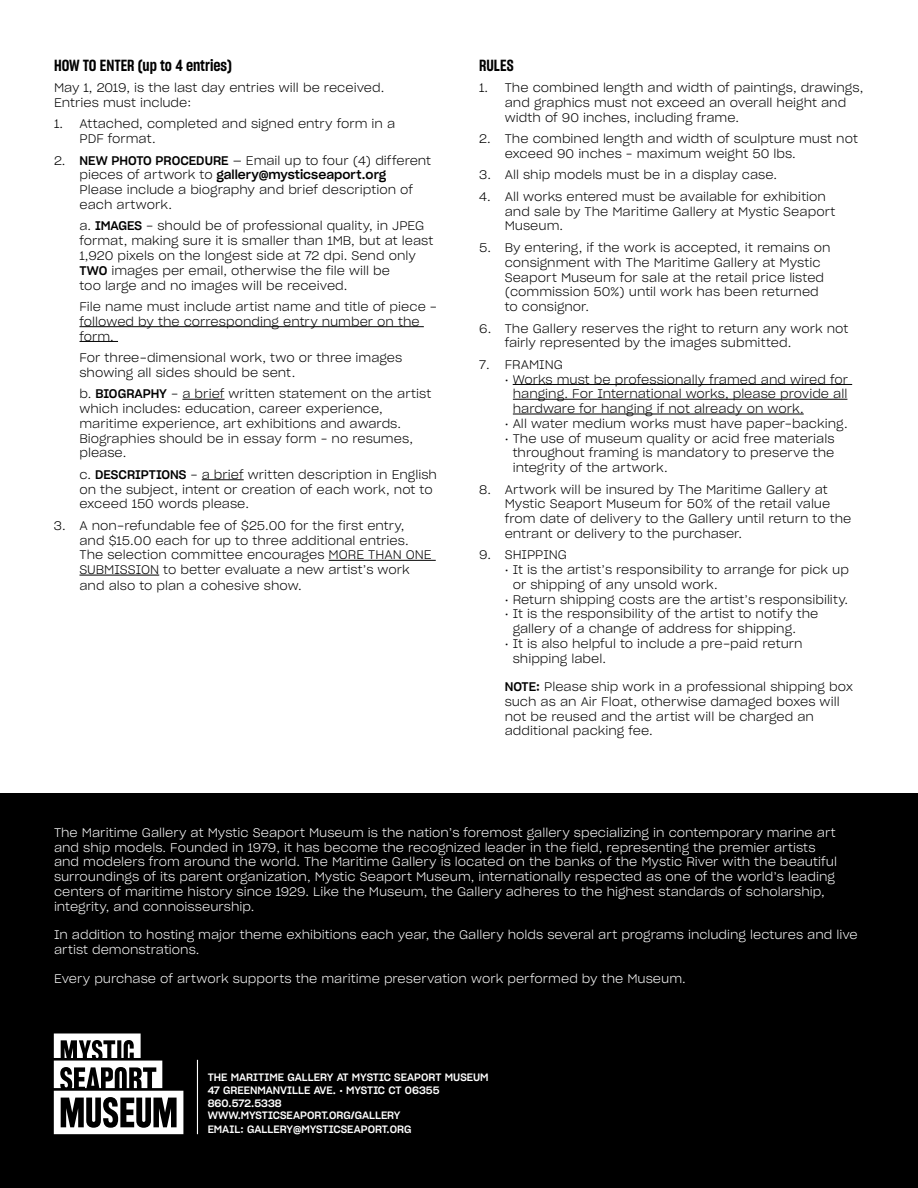
<style>
.page{position:relative;width:918px;height:1188px;background:#fff}
.page>*{position:absolute;margin:0;border:0;box-sizing:border-box;transform-origin:0 0}
.t1{font:15.75px "Sharp Grotesk Sm Bold 15";color:#000}
.t2{font:12.3px/14.7px "Sharp Grotesk Light 20";color:#000}
.t3{font:12.3px/14.7px "Sharp Grotesk Light 20";color:#fff}
.t4{font:12.3px "Sharp Grotesk Medium 20";color:#000}
.t5{font:10.5px/12.6px "Sharp Grotesk Medium 20";color:#fff}
.s1{font-family:"Sharp Grotesk Medium 20"}
.s2{font-family:"Sharp Grotesk Light 20"}
</style>
<div class="page">
<div style="left:0;top:794px;width:918px;height:394px;background:#000"></div>
<hr style="left:80px;top:326px;width:344px;height:1px;background:#000">
<hr style="left:80px;top:341px;width:38px;height:1px;background:#000">
<hr style="left:182px;top:399px;width:43px;height:1px;background:#000">
<hr style="left:202px;top:479px;width:42px;height:1px;background:#000">
<hr style="left:329px;top:560px;width:107px;height:1px;background:#000">
<hr style="left:80px;top:575px;width:79px;height:1px;background:#000">
<hr style="left:513px;top:384px;width:339px;height:1px;background:#000">
<hr style="left:513px;top:399px;width:334px;height:1px;background:#000">
<hr style="left:513px;top:414px;width:291px;height:1px;background:#000">
<svg style="left:54px;top:1034px;width:129px;height:100px"></svg>
<hr style="left:197px;top:1060px;width:1px;height:74px;background:#fff">
<p class="t1" style="left:54px;top:54px;width:180px">HOW TO ENTER (up to 4 entries)</p>
<p class="t2" style="left:54px;top:80px;width:332px">May 1, 2019, is the last day entries will be received.<br>Entries must include:</p>
<p class="t2" style="left:79px;top:116px;width:317px;text-indent:-25px">1. Attached, completed and signed entry form in a<br>PDF format.</p>
<p class="t2" style="left:54px;top:153px;width:379px">2. <span class="s1">NEW PHOTO PROCEDURE</span> — Email up to four (4) different</p>
<p class="t4" style="left:79px;top:165px;width:308px"><span class="s2">pieces of artwork to</span> gallery@mysticseaport.org</p>
<p class="t2" style="left:79px;top:182px;width:335px">Please include a biography and brief description of each artwork.</p>
<p class="t2" style="left:79px;top:218px;width:355px">a. <span class="s1">IMAGES</span> - should be of professional quality, in JPEG format, making sure it is smaller than 1MB, but at least 1,920 pixels on the longest side at 72 dpi. Send only <span class="s1">TWO</span> images per email, otherwise the file will be<br>too large and no images will be received.</p>
<p class="t2" style="left:79px;top:299px;width:359px">File name must include artist name and title of piece - followed by the corresponding entry number on the form.</p>
<p class="t2" style="left:79px;top:350px;width:325px">For three-dimensional work, two or three images showing all sides should be sent.</p>
<p class="t2" style="left:79px;top:386px;width:353px">b. <span class="s1">BIOGRAPHY</span> - a brief written statement on the artist which includes: education, career experience, maritime experience, art exhibitions and awards.<br>Biographies should be in essay form – no resumes, please.</p>
<p class="t2" style="left:79px;top:467px;width:359px">c. <span class="s1">DESCRIPTIONS</span> - a brief written description in English on the subject, intent or creation of each work, not to exceed 150 words please.</p>
<p class="t2" style="left:79px;top:518px;width:331px;text-indent:-25px">3. A non-refundable fee of $25.00 for the first entry, and $15.00 each for up to three additional entries.<br>The selection committee encourages m ore than</p>
<p class="t2" style="left:406px;top:547px;width:27px">one</p>
<p class="t2" style="left:79px;top:561px;width:332px;line-height:16.2px;text-indent:62px">on to better evaluate a new artist’s work and also to plan a cohesive show.</p>
<p class="t2" style="left:79px;top:562px;width:9px">submissi</p>
<p class="t1" style="left:479px;top:54px;width:36px">RULES</p>
<p class="t2" style="left:505px;top:80px;width:360px;text-indent:-25px">1. The combined length and width of paintings, drawings, and graphics must not exceed an overall height and width of 90 inches, including frame.</p>
<p class="t2" style="left:505px;top:131px;width:355px;text-indent:-25px">2. The combined length and width of sculpture must not exceed 90 inches – maximum weight 50 lbs.</p>
<p class="t2" style="left:479px;top:167px;width:299px">3. All ship models must be in a display case.</p>
<p class="t2" style="left:505px;top:189px;width:332px;text-indent:-25px">4. All works entered must be available for exhibition and sale by The Maritime Gallery at Mystic Seaport<br>Museum.</p>
<p class="t2" style="left:505px;top:240px;width:327px;text-indent:-25px">5. By entering, if the work is accepted, it remains on consignment with The Maritime Gallery at Mystic Seaport Museum for sale at the retail price listed (commission 50%) until work has been returned to consignor.</p>
<p class="t2" style="left:505px;top:320px;width:345px;text-indent:-25px">6. The Gallery reserves the right to return any work not fairly represented by the images submitted.</p>
<p class="t2" style="left:479px;top:357px;width:85px">7. FRAMING</p>
<p class="t2" style="left:513px;top:371px;width:337px;text-align:justify;text-indent:-8px">• Works must be professionally framed and wired for hanging. For International works, please provide all hardware for hanging if not already on work.</p>
<p class="t2" style="left:505px;top:416px;width:344px">• All water medium works must have paper-backing.</p>
<p class="t2" style="left:513px;top:430px;width:323px;text-align:justify;text-indent:-8px">• The use of museum quality or acid free materials throughout framing is mandatory to preserve the integrity of the artwork.</p>
<p class="t2" style="left:505px;top:482px;width:348px;text-indent:-25px">8. Artwork will be insured by The Maritime Gallery at Mystic Seaport Museum for 50% of the retail value from date of delivery to the Gallery until return to the entrant or delivery to the purchaser.</p>
<p class="t2" style="left:479px;top:547px;width:89px">9. SHIPPING</p>
<p class="t2" style="left:513px;top:562px;width:338px;text-indent:-8px">• It is the artist’s responsibility to arrange for pick up or shipping of any unsold work.</p>
<p class="t2" style="left:505px;top:592px;width:345px">• Return shipping costs are the artist’s responsibility.</p>
<p class="t2" style="left:513px;top:606px;width:307px;text-indent:-8px">• It is the responsibility of the artist to notify the gallery of a change of address for shipping.</p>
<p class="t2" style="left:513px;top:636px;width:291px;text-indent:-8px">• It is also helpful to include a pre-paid return shipping label.</p>
<p class="t2" style="left:505px;top:679px;width:350px"><span class="s1">NOTE:</span> Please ship work in a professional shipping box such as an Air Float, otherwise damaged boxes will not be reused and the artist will be charged an additional packing fee.</p>
<p class="t3" style="left:54px;top:825px;width:785px">The Maritime Gallery at Mystic Seaport Museum is the nation’s foremost gallery specializing in contemporary marine art and ship models. Founded in 1979, it has become the recognized leader in the field, representing the premier artists and modelers from around the world. The Maritime Gallery is located on the banks of the Mystic River with the beautiful surroundings of its parent organization, Mystic Seaport Museum, internationally respected as one of the world’s leading centers of maritime history since 1929. Like the Museum, the Gallery adheres to the highest standards of scholarship, integrity, and connoisseurship.</p>
<p class="t3" style="left:54px;top:927px;width:805px">In addition to hosting major theme exhibitions each year, the Gallery holds several art programs including lectures and live artist demonstrations.</p>
<p class="t3" style="left:54px;top:971px;width:633px">Every purchase of artwork supports the maritime preservation work performed by the Museum.</p>
<p class="t5" style="left:208px;top:1071px;width:282px">THE MARITIME GALLERY AT MYSTIC SEAPORT MUSEUM 47 GREENMANVILLE AVE. • MYSTIC CT 06355<br>860.572.5338<br>WWW.MYSTICSEAPORT.ORG/GALLERY</p>
<p class="t5" style="left:208px;top:1123px;width:205px">EMAIL: GALLERY@MYSTICSEAPORT.ORG</p>
</div>
